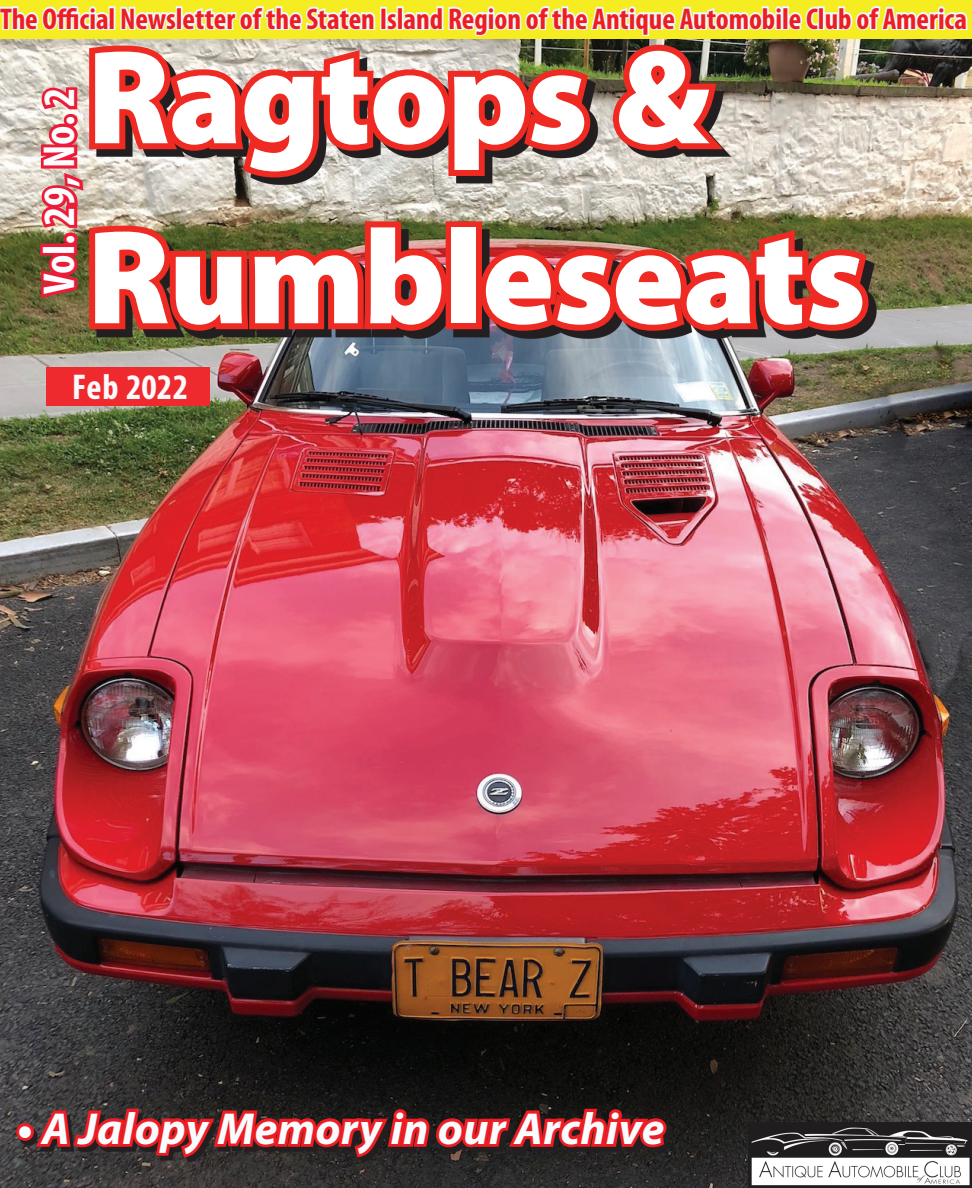
<style>
.page{position:relative;width:972px;height:1188px;background:#fff}
.page>*{position:absolute;margin:0;border:0;box-sizing:border-box;transform-origin:0 0}
.t1{font:900 135px/180px "Myriad Pro";letter-spacing:-.015em;color:#fff}
.t2{font:italic 700 45px "Myriad Pro";letter-spacing:.01em;color:#f9fcfe}
.t3{font:700 condensed 45px "Myriad Pro";letter-spacing:.01em;color:#fbfdfe}
.t4{font:700 condensed 36px "Myriad Pro";letter-spacing:.01em;color:#fefafc}
.t5{font:700 condensed 30px "Myriad Pro";color:#ee1d23}
</style>
<div class="page">
<img style="left:0;top:339px;width:972px;height:784px">
<img style="left:914px;top:1123px;width:58px;height:65px">
<img style="left:46px;top:39px;width:926px;height:355px">
<svg style="left:0;top:1045px;width:914px;height:143px;background:#2f2e2d"></svg>
<div style="left:16px;top:1123px;width:18px;height:18px;border:6px solid #ee1d23;border-radius:50%"></div>
<svg style="left:31px;top:1106px;width:638px;height:55px;background:#822123"></svg>
<div style="left:46px;top:367px;width:164px;height:39px;background:#ee2a2f"></div>
<img style="left:0;top:0;width:970px;height:339px">
<p class="t5" style="left:0;top:0;width:969px">The Official Newsletter of the Staten Island Region of the Antique Automobile Club of America</p>
<h2 class="t3" style="left:31px;top:294px;width:207px;rotate:-90deg">Vol. 29, No. 2</h2>
<h1 class="t1" style="left:87px;top:2px;width:781px">Ragtops &amp;<br>Rumbleseats</h1>
<p class="t4" style="left:72px;top:364px;width:118px">Feb 2022</p>
<h2 class="t2" style="left:17px;top:1099px;width:648px">• A Jalopy Memory in our Archive</h2>
</div>
